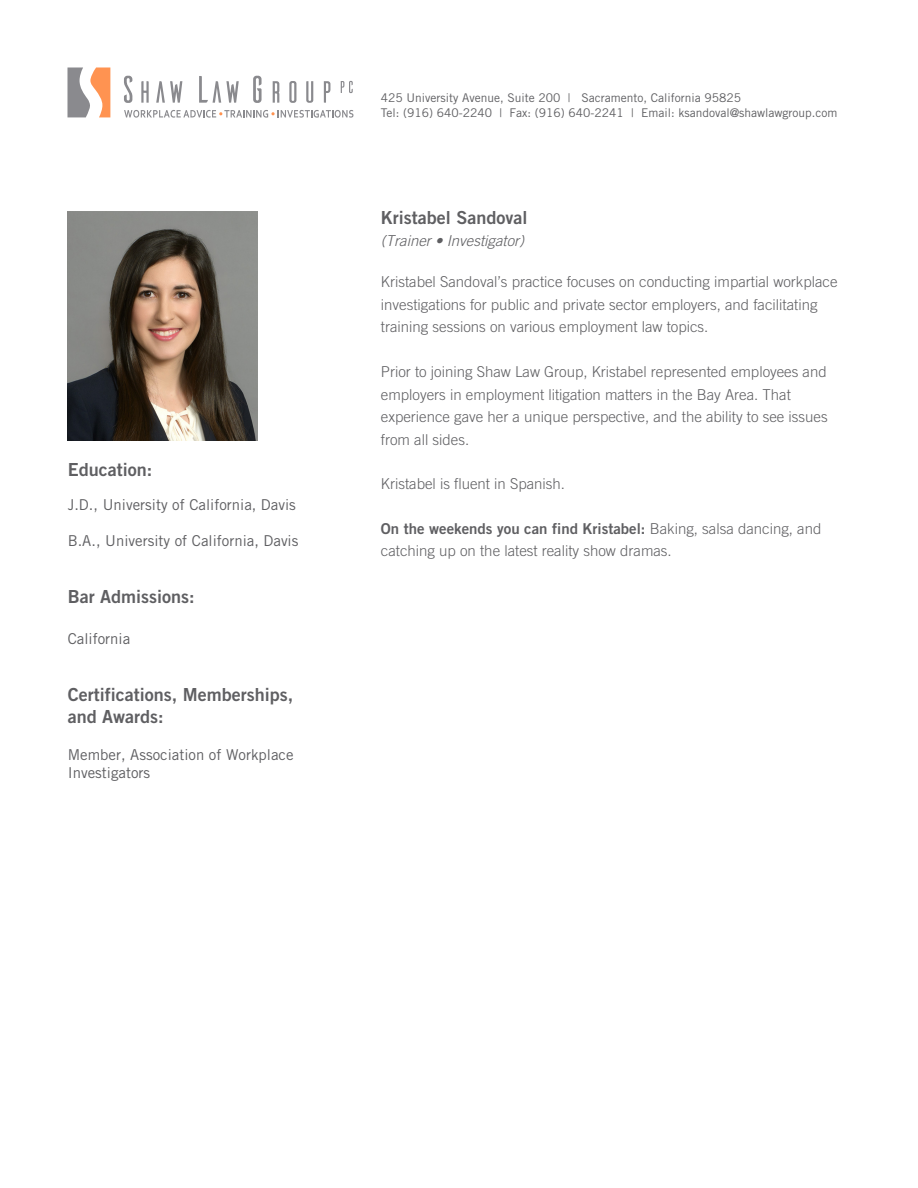
<style>
.page{position:relative;width:918px;height:1188px;background:#fff}
.page>*{position:absolute;margin:0;border:0;box-sizing:border-box;transform-origin:0 0}
.t1{font:18px/21.6px "Trade Gothic LT Std Bd 2";color:#5f5f62}
.t2{font:300 15px/22.5px "Trade Gothic LT Std";color:#5f5f62}
.t3{font:15px/18px "Trade Gothic LT Std";color:#5f5f62}
.t4{font:italic 300 15px "Trade Gothic LT Std";color:#5f5f62}
.t5{font:12px/15.1px "Trade Gothic LT Std";color:#5f5f62}
.s1{font-family:"Trade Gothic LT Std Bd 2";font-weight:400}
</style>
<div class="page">
<svg style="left:68px;top:68px;width:42px;height:49px"></svg>
<svg style="left:124px;top:76px;width:9px;height:27px"></svg>
<svg style="left:141px;top:81px;width:8px;height:22px"></svg>
<svg style="left:156px;top:81px;width:26px;height:22px"></svg>
<svg style="left:199px;top:76px;width:40px;height:27px"></svg>
<svg style="left:253px;top:76px;width:9px;height:27px"></svg>
<svg style="left:273px;top:81px;width:6px;height:22px"></svg>
<svg style="left:289px;top:81px;width:7px;height:22px"></svg>
<svg style="left:306px;top:81px;width:7px;height:22px"></svg>
<svg style="left:324px;top:81px;width:6px;height:22px"></svg>
<svg style="left:341px;top:81px;width:12px;height:12px"></svg>
<svg style="left:124px;top:110px;width:229px;height:8px"></svg>
<img style="left:67px;top:212px;width:191px;height:229px">
<p class="t1" style="left:68px;top:459px;width:86px">Education:</p>
<p class="t3" style="left:68px;top:496px;width:230px">J.D., University of California, Davis</p>
<p class="t3" style="left:68px;top:532px;width:232px">B.A., University of California, Davis</p>
<p class="t1" style="left:68px;top:586px;width:128px">Bar Admissions:</p>
<p class="t3" style="left:68px;top:629px;width:64px">California</p>
<p class="t1" style="left:68px;top:684px;width:227px">Certifications, Memberships, and Awards:</p>
<p class="t3" style="left:68px;top:746px;width:227px">Member, Association of Workplace<br>Investigators</p>
<p class="t5" style="left:381px;top:90px;width:458px">425 University Avenue, Suite 200 | Sacramento, California 95825<br>Tel: (916) 640-2240 | Fax: (916) 640-2241 | Email: ksandoval@shawlawgroup.com</p>
<p class="t1" style="left:381px;top:207px;width:148px">Kristabel Sandoval</p>
<p class="t4" style="left:381px;top:232px;width:145px">(Trainer • Investigator)</p>
<p class="t2" style="left:381px;top:271px;width:458px">Kristabel Sandoval’s practice focuses on conducting impartial workplace investigations for public and private sector employers, and facilitating training sessions on various employment law topics.</p>
<p class="t2" style="left:381px;top:360px;width:448px">Prior to joining Shaw Law Group, Kristabel represented employees and employers in employment litigation matters in the Bay Area. That experience gave her a unique perspective, and the ability to see issues from all sides.</p>
<p class="t2" style="left:381px;top:473px;width:186px">Kristabel is fluent in Spanish.</p>
<p class="t2" style="left:381px;top:517px;width:442px"><span class="s1">On the weekends you can find Kristabel:</span> Baking, salsa dancing, and catching up on the latest reality show dramas.</p>
</div>
